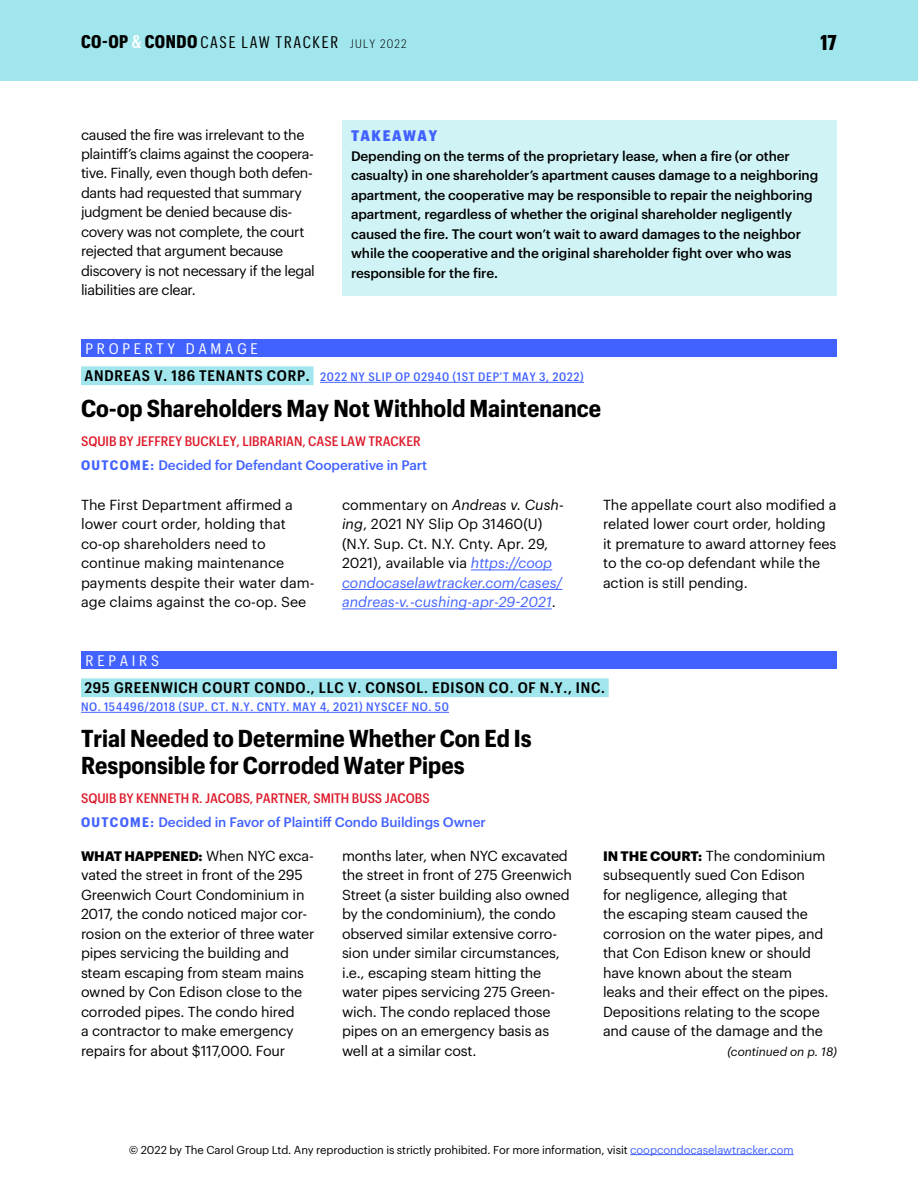
<style>
.page{position:relative;width:918px;height:1188px;background:#fff}
.page>*{position:absolute;margin:0;border:0;box-sizing:border-box;transform-origin:0 0}
.t1{font:700 24px/27px "Graphik Compact";color:#000}
.t2{font:700 21px "Graphik Cond";color:#000}
.t3{font:16.5px "Graphik Cond";letter-spacing:.105em;color:#000}
.t4{font:600 15px "Graphik Compact";letter-spacing:.05em;color:#000}
.t5{font:15px "Graphik Compact";letter-spacing:.25em;color:#fff}
.t6{font:900 15px "Graphik Compact";letter-spacing:.1em;color:#4262ff}
.t7{font:14.25px/19.5px "Graphik";letter-spacing:-.015em;color:#000}
.t8{font:500 13.5px/19.5px "Graphik";letter-spacing:-.005em;color:#000}
.t9{font:500 13.5px "Graphik";letter-spacing:-.005em;color:#4262ff}
.t10{font:500 13.5px "Graphik Compact";color:#dd1929}
.t11{font:700 13.5px "Graphik";letter-spacing:-.01em;color:#000}
.t12{font:500 12px "Graphik Compact";letter-spacing:.05em;color:#4262ff}
.t13{font:italic 12px "Graphik";color:#000}
.t14{font:11.25px "Graphik";letter-spacing:-.01em;color:#000}
.s1{font-weight:700;font-size:18px}
.s2{font-weight:500;font-size:18px;color:#fff}
.s3{font-family:"Graphik Compact";font-weight:300;font-size:12px}
.s4{font-weight:600;font-size:15px;color:#000}
.s5{font-family:"Graphik Compact";font-weight:700}
.s6{font-style:italic}
.s7{font-style:italic;color:#4262ff}
.s8{font-weight:400;font-size:14.25px}
.s9{font-weight:700;font-size:13.5px}
.s10{color:#4262ff}
</style>
<div class="page">
<div style="left:0;top:0;width:918px;height:81px;background:#a1e6ed"></div>
<hr style="left:630px;top:1154px;width:164px;height:1px;background:#4262ff">
<div style="left:342px;top:120px;width:495px;height:176px;background:#d0f3f6"></div>
<div style="left:81px;top:339px;width:756px;height:18px;background:#4262ff"></div>
<div style="left:81px;top:366px;width:233px;height:19px;background:#a1e6ed"></div>
<hr style="left:320px;top:382px;width:264px;height:1px;background:#4262ff">
<hr style="left:471px;top:570px;width:81px;height:1px;background:#4262ff">
<hr style="left:342px;top:589px;width:220px;height:1px;background:#4262ff">
<hr style="left:342px;top:609px;width:210px;height:1px;background:#4262ff">
<div style="left:81px;top:651px;width:756px;height:18px;background:#4262ff"></div>
<div style="left:81px;top:678px;width:528px;height:19px;background:#a1e6ed"></div>
<hr style="left:81px;top:712px;width:368px;height:1px;background:#4262ff">
<p class="t3" style="left:81px;top:32px;width:327px"><span class="s1">CO-OP</span> <span class="s2">&amp;</span> <span class="s1">CONDO</span> CASE LAW TRACKER <span class="s3">JULY 2022</span></p>
<h2 class="t2" style="left:821px;top:30px;width:18px">17</h2>
<p class="t7" style="left:81px;top:123px;width:235px">caused the fire was irrelevant to the plaintiff’s claims against the coopera&shy;tive. Finally, even though both defen&shy;dants had requested that summary judgment be denied because dis&shy;covery was not complete, the court rejected that argument because discovery is not necessary if the legal liabilities are clear.</p>
<p class="t6" style="left:351px;top:125px;width:88px">TAKEAWAY</p>
<p class="t8" style="left:351px;top:145px;width:469px">Depending on the terms of the proprietary lease, when a fire (or other casualty) in one shareholder’s apartment causes damage to a neighboring apartment, the cooperative may be responsible to repair the neighboring apartment, regardless of whether the original shareholder negligently caused the fire. The court won’t wait to award damages to the neighbor while the cooperative and the original shareholder fight over who was responsible for the fire.</p>
<p class="t5" style="left:86px;top:338px;width:174px">PROPERTY DAMAGE</p>
<p class="t12" style="left:84px;top:368px;width:501px"><span class="s4">ANDREAS V. 186 TENANTS CORP.</span> 2022 NY SLIP OP 02940 (1ST DEP’T MAY 3, 2022)</p>
<h1 class="t1" style="left:81px;top:393px;width:522px">Co-op Shareholders May Not Withhold Maintenance</h1>
<p class="t10" style="left:81px;top:431px;width:341px">SQUIB BY JEFFREY BUCKLEY, LIBRARIAN, CASE LAW TRACKER</p>
<p class="t9" style="left:81px;top:454px;width:348px"><span class="s5">OUTCOME:</span> Decided for Defendant Cooperative in Part</p>
<p class="t7" style="left:81px;top:494px;width:235px">The First Department affirmed a lower court order, holding that co-op shareholders need to continue making maintenance payments despite their water dam&shy;age claims against the co-op. See</p>
<p class="t7" style="left:342px;top:494px;width:223px">commentary on <span class="s6">Andreas v. Cush&shy;ing</span>, 2021 NY Slip Op 31460(U) (N.Y. Sup. Ct. N.Y. Cnty. Apr. 29, 2021), available via <span class="s7">https://coop condocaselawtracker.com/cases/ andreas-v.-cushing-apr-29-2021</span>.</p>
<p class="t7" style="left:603px;top:494px;width:235px">The appellate court also modified a related lower court order, holding it premature to award attorney fees to the co-op defendant while the action is still pending.</p>
<p class="t5" style="left:86px;top:650px;width:75px">REPAIRS</p>
<p class="t4" style="left:84px;top:677px;width:522px">295 GREENWICH COURT CONDO., LLC V. CONSOL. EDISON CO. OF N.Y., INC.</p>
<p class="t12" style="left:81px;top:698px;width:369px">NO. 154496/2018 (SUP. CT. N.Y. CNTY. MAY 4, 2021) NYSCEF NO. 50</p>
<h1 class="t1" style="left:81px;top:723px;width:452px">Trial Needed to Determine Whether Con Ed Is<br>Responsible for Corroded Water Pipes</h1>
<p class="t10" style="left:81px;top:788px;width:350px">SQUIB BY KENNETH R. JACOBS, PARTNER, SMITH BUSS JACOBS</p>
<p class="t9" style="left:81px;top:811px;width:406px"><span class="s5">OUTCOME:</span> Decided in Favor of Plaintiff Condo Buildings Owner</p>
<p class="t11" style="left:81px;top:846px;width:234px">WHAT HAPPENED: <span class="s8">When NYC exca-</span></p>
<p class="t7" style="left:81px;top:864px;width:235px">vated the street in front of the 295<br>Greenwich Court Condominium in<br>2017, the condo noticed major cor&shy;rosion on the exterior of three water pipes servicing the building and steam escaping from steam mains owned by Con Edison close to the corroded pipes. The condo hired<br>a contractor to make emergency repairs for about $117,000. Four</p>
<p class="t7" style="left:342px;top:845px;width:231px">months later, when NYC excavated the street in front of 275 Greenwich<br>Street (a sister building also owned by the condominium), the condo observed similar extensive corro&shy;sion under similar circumstances, i.e., escaping steam hitting the water pipes servicing 275 Green&shy;wich. The condo replaced those pipes on an emergency basis as well at a similar cost.</p>
<p class="t7" style="left:603px;top:845px;width:227px"><span class="s9">IN THE COURT:</span> The condominium subsequently sued Con Edison<br>for negligence, alleging that<br>the escaping steam caused the corrosion on the water pipes, and that Con Edison knew or should have known about the steam leaks and their effect on the pipes.<br>Depositions relating to the scope and cause of the damage and the</p>
<p class="t13" style="left:728px;top:1043px;width:111px">(continued on p. 18)</p>
<p class="t14" style="left:129px;top:1141px;width:666px">© 2022 by The Carol Group Ltd. Any reproduction is strictly prohibited. For more information, visit <span class="s10">coopcondocaselawtracker.com</span></p>
</div>
